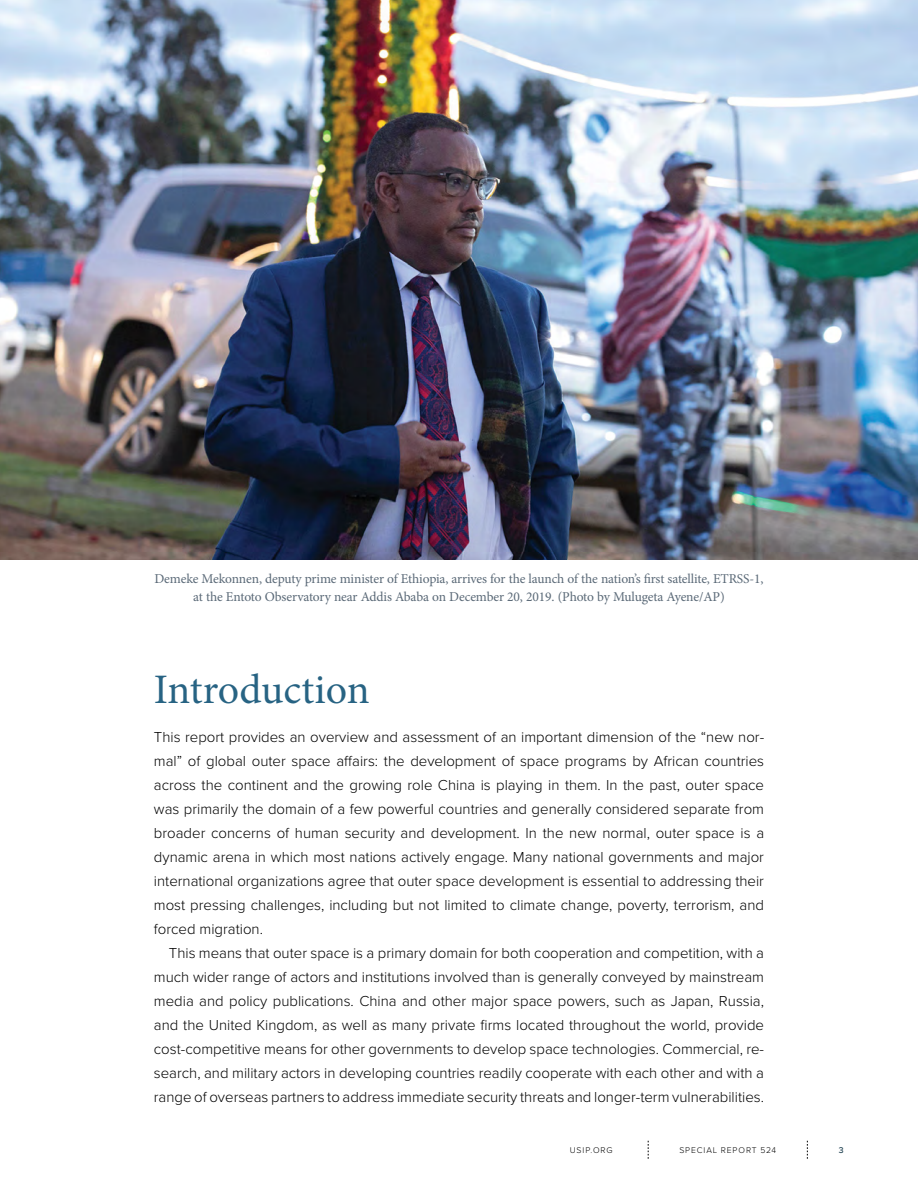
<style>
.page{position:relative;width:918px;height:1188px;background:#fff}
.page>*{position:absolute;margin:0;border:0;box-sizing:border-box;transform-origin:0 0}
.t1{font:42px "Minion Pro";color:#276383}
.t2{font:300 15px/24px "Proxima Nova";color:#000;text-align:justify}
.t3{font:13.5px/18px "Minion Pro";letter-spacing:-.015em;color:#5a6977;text-align:center}
.t4{font:300 8.7px "Proxima Nova";letter-spacing:.105em;color:#000}
.t5{font:500 8.7px "Proxima Nova";color:#183b4b}
</style>
<div class="page">
<svg style="left:807px;top:1141px;width:1px;height:18px"></svg>
<svg style="left:648px;top:1141px;width:1px;height:18px"></svg>
<img style="left:0;top:0;width:918px;height:559px">
<p class="t3" style="left:154px;top:570px;width:611px">Demeke Mekonnen, deputy prime minister of Ethiopia, arrives for the launch of the nation’s first satellite, ETRSS-1, at the Entoto Observatory near Addis Ababa on December 20, 2019. (Photo by Mulugeta Ayene/AP)</p>
<h1 class="t1" style="left:154px;top:661px;width:217px">Introduction</h1>
<p class="t2" style="left:154px;top:724px;width:612px">This report provides an overview and assessment of an important dimension of the “new nor&shy;mal” of global outer space affairs: the development of space programs by African countries across the continent and the growing role China is playing in them. In the past, outer space was primarily the domain of a few powerful countries and generally considered separate from broader concerns of human security and development. In the new normal, outer space is a dynamic arena in which most nations actively engage. Many national governments and major international organizations agree that outer space development is essential to addressing their most pressing challenges, including but not limited to climate change, poverty, terrorism, and forced migration.</p>
<p class="t2" style="left:154px;top:940px;width:612px;text-indent:15px">This means that outer space is a primary domain for both cooperation and competition, with a much wider range of actors and institutions involved than is generally conveyed by mainstream media and policy publications. China and other major space powers, such as Japan, Russia, and the United Kingdom, as well as many private firms located throughout the world, provide cost-competitive means for other governments to develop space technologies. Commercial, re&shy;search, and military actors in developing countries readily cooperate with each other and with a range of overseas partners to address immediate security threats and longer-term vulnerabilities.</p>
<p class="t4" style="left:570px;top:1144px;width:44px">USIP.ORG</p>
<p class="t4" style="left:679px;top:1144px;width:98px">SPECIAL REPORT 524</p>
<p class="t5" style="left:839px;top:1144px;width:6px">3</p>
</div>
